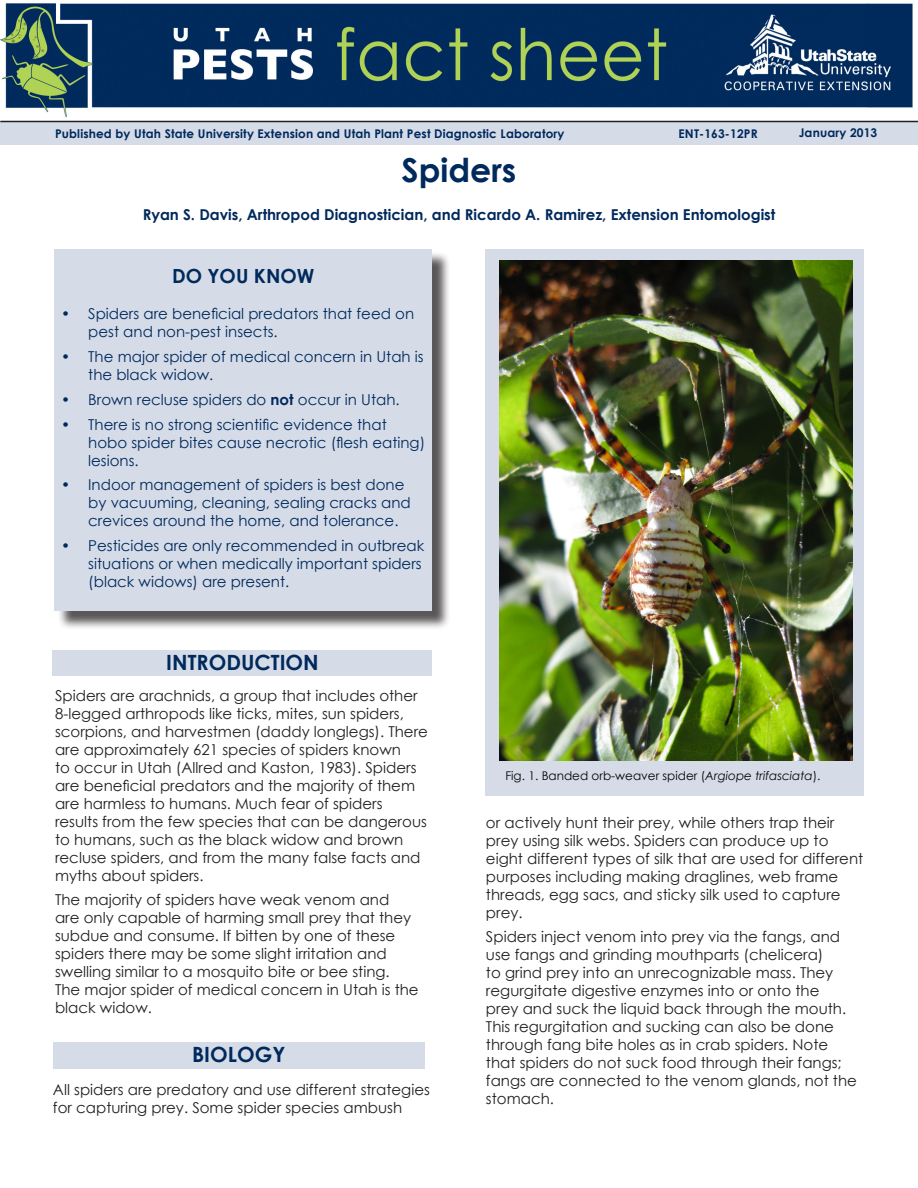
<style>
.page{position:relative;width:918px;height:1188px;background:#fff}
.page>*{position:absolute;margin:0;border:0;box-sizing:border-box;transform-origin:0 0}
.t1{font:700 33px "Century Gothic";color:#00295c}
.t2{font:700 21px "Century Gothic";color:#00295c}
.t3{font:700 19.5px "Century Gothic";color:#00295c}
.t4{font:15px/18px "Century Gothic";color:#231f20}
.t5{font:15px/18px "Century Gothic";color:#00295c}
.t6{font:700 15px "Century Gothic";color:#00295c}
.sub_header{font:700 12px "Century Gothic";letter-spacing:.01em;color:#00295c}
.t7{font:12px "Century Gothic";color:#040503}
.s1{font-weight:700}
.s2{font-style:italic}
</style>
<div class="page">
<div style="left:486px;top:249px;width:378px;height:547px;background:#d5dce8"></div>
<div style="left:0;top:122px;width:918px;height:23px;background:#d5dce8"></div>
<hr style="left:0;top:121px;width:918px;height:1px;background:#231f20">
<div style="left:57px;top:252px;width:394px;height:378px;background:#231f20;opacity:.75"></div>
<div style="left:54px;top:249px;width:378px;height:362px;background:#d5dce8"></div>
<div style="left:53px;top:650px;width:379px;height:25px;background:#d5dce8"></div>
<img style="left:0;top:3px;width:913px;height:114px">
<img style="left:500px;top:261px;width:353px;height:499px">
<div style="left:53px;top:1042px;width:372px;height:26px;background:#d5dce8"></div>
<p class="sub_header" style="left:55px;top:124px;width:511px">Published by Utah State University Extension and Utah Plant Pest Diagnostic Laboratory</p>
<p class="sub_header" style="left:679px;top:125px;width:81px">ENT-163-12PR</p>
<p class="sub_header" style="left:799px;top:124px;width:80px">January 2013</p>
<p class="t1" style="left:402px;top:144px;width:116px">Spiders</p>
<p class="t6" style="left:143px;top:203px;width:634px">Ryan S. Davis, Arthropod Diagnostician, and Ricardo A. Ramirez, Extension Entomologist</p>
<p class="t3" style="left:172px;top:261px;width:144px">DO YOU KNOW</p>
<p class="t5" style="left:88px;top:305px;width:327px;text-indent:-27px">• Spiders are beneficial predators that feed on pest and non-pest insects.</p>
<p class="t5" style="left:88px;top:347px;width:337px;text-indent:-27px">• The major spider of medical concern in Utah is the black widow.</p>
<p class="t5" style="left:61px;top:390px;width:340px">• Brown recluse spiders do <span class="s1">not</span> occur in Utah.</p>
<p class="t5" style="left:88px;top:415px;width:338px;text-indent:-27px">• There is no strong scientific evidence that hobo spider bites cause necrotic (flesh eating) lesions.</p>
<p class="t5" style="left:88px;top:476px;width:324px;text-indent:-27px">• Indoor management of spiders is best done by vacuuming, cleaning, sealing cracks and crevices around the home, and tolerance.</p>
<p class="t5" style="left:88px;top:536px;width:337px;text-indent:-27px">• Pesticides are only recommended in outbreak situations or when medically important spiders (black widows) are present.</p>
<p class="t2" style="left:166px;top:646px;width:154px">INTRODUCTION</p>
<p class="t4" style="left:55px;top:686px;width:374px">Spiders are arachnids, a group that includes other 8-legged arthropods like ticks, mites, sun spiders, scorpions, and harvestmen (daddy longlegs). There are approximately 621 species of spiders known<br>to occur in Utah (Allred and Kaston, 1983). Spiders are beneficial predators and the majority of them are harmless to humans. Much fear of spiders results from the few species that can be dangerous to humans, such as the black widow and brown recluse spiders, and from the many false facts and myths about spiders.</p>
<p class="t4" style="left:55px;top:891px;width:365px">The majority of spiders have weak venom and<br>are only capable of harming small prey that they subdue and consume. If bitten by one of these spiders there may be some slight irritation and swelling similar to a mosquito bite or bee sting.<br>The major spider of medical concern in Utah is the black widow.</p>
<p class="t2" style="left:192px;top:1039px;width:95px">BIOLOGY</p>
<p class="t4" style="left:53px;top:1081px;width:378px">All spiders are predatory and use different strategies for capturing prey. Some spider species ambush</p>
<p class="t7" style="left:505px;top:767px;width:317px">Fig. 1. Banded orb-weaver spider (<span class="s2">Argiope trifasciata</span>).</p>
<p class="t4" style="left:486px;top:813px;width:379px">or actively hunt their prey, while others trap their prey using silk webs. Spiders can produce up to eight different types of silk that are used for different purposes including making draglines, web frame threads, egg sacs, and sticky silk used to capture prey.</p>
<p class="t4" style="left:486px;top:928px;width:372px">Spiders inject venom into prey via the fangs, and use fangs and grinding mouthparts (chelicera)<br>to grind prey into an unrecognizable mass. They regurgitate digestive enzymes into or onto the<br>prey and suck the liquid back through the mouth.<br>This regurgitation and sucking can also be done through fang bite holes as in crab spiders. Note that spiders do not suck food through their fangs; fangs are connected to the venom glands, not the stomach.</p>
</div>
